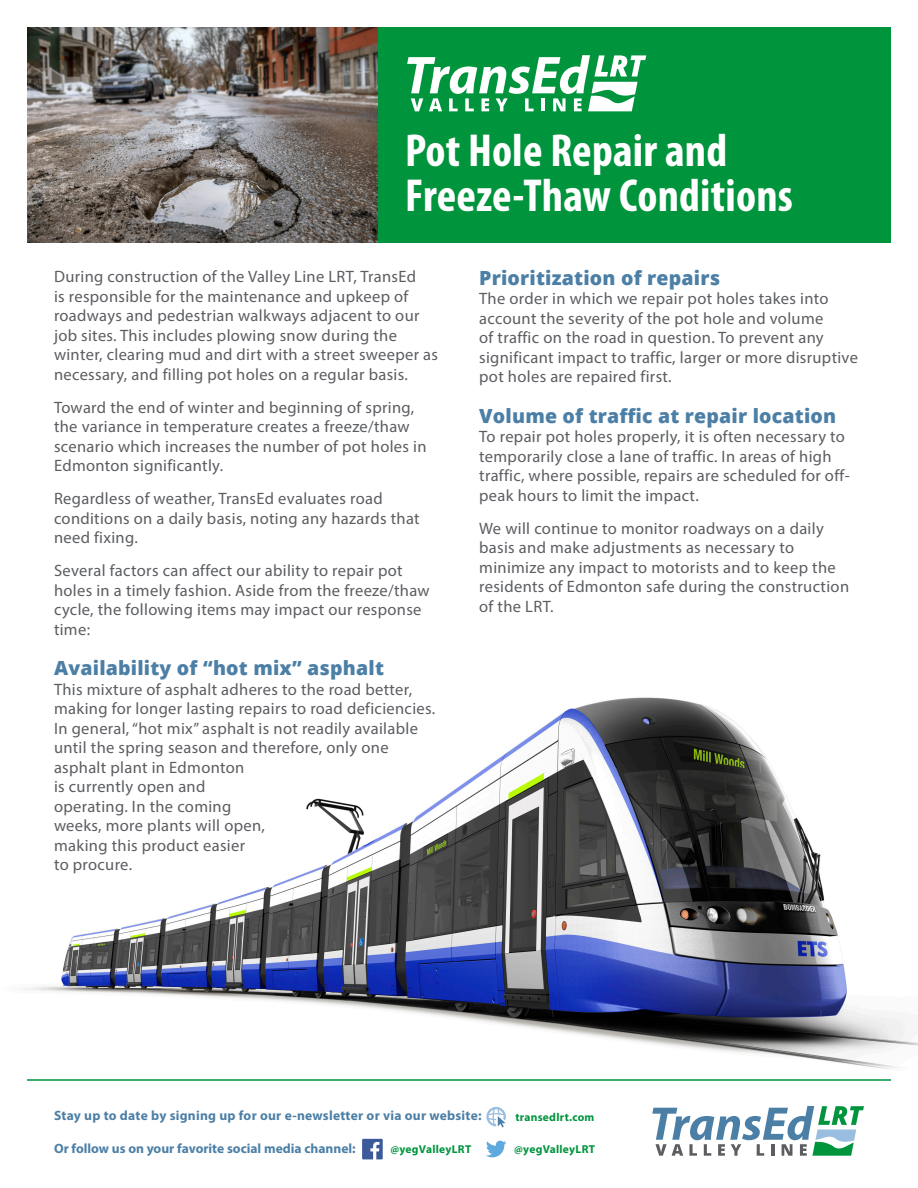
<style>
.page{position:relative;width:918px;height:1188px;background:#fff}
.page>*{position:absolute;margin:0;border:0;box-sizing:border-box;transform-origin:0 0}
.t1{font:700 condensed 46.5px/45px "Myriad Pro";letter-spacing:.005em;color:#fff}
.t2{font:800 19.5px "Open Sans";letter-spacing:.01em;color:#4c7fa6}
.t3{font:16.5px/19.5px "Myriad Pro";letter-spacing:.02em;color:#5b5d61}
.t4{font:700 13.5px "Myriad Pro";letter-spacing:.01em;color:#4c7fa6}
.t5{font:700 11.4px "Myriad Pro";letter-spacing:.025em;color:#00943d}
</style>
<div class="page">
<img style="left:21px;top:697px;width:897px;height:373px">
<img style="left:27px;top:27px;width:351px;height:216px">
<div style="left:378px;top:27px;width:513px;height:216px;background:#00943d"></div>
<svg style="left:407px;top:55px;width:239px;height:56px"></svg>
<svg style="left:652px;top:1106px;width:212px;height:50px"></svg>
<svg style="left:362px;top:1139px;width:21px;height:20px"></svg>
<svg style="left:486px;top:1141px;width:20px;height:16px"></svg>
<svg style="left:486px;top:1107px;width:20px;height:21px"></svg>
<hr style="left:27px;top:1079px;width:864px;height:2px;background:#00943d">
<h1 class="t1" style="left:405px;top:127px;width:390px">Pot Hole Repair and<br>Freeze-Thaw Conditions</h1>
<p class="t3" style="left:54px;top:267px;width:386px">During construction of the Valley Line LRT, TransEd<br>is responsible for the maintenance and upkeep of roadways and pedestrian walkways adjacent to our job sites. This includes plowing snow during the winter, clearing mud and dirt with a street sweeper as necessary, and filling pot holes on a regular basis.</p>
<p class="t3" style="left:54px;top:397px;width:374px">Toward the end of winter and beginning of spring, the variance in temperature creates a freeze/thaw scenario which increases the number of pot holes in Edmonton significantly.</p>
<p class="t3" style="left:54px;top:489px;width:367px">Regardless of weather, TransEd evaluates road conditions on a daily basis, noting any hazards that need fixing.</p>
<p class="t3" style="left:54px;top:561px;width:377px">Several factors can affect our ability to repair pot holes in a timely fashion. Aside from the freeze/thaw cycle, the following items may impact our response time:</p>
<p class="t2" style="left:54px;top:653px;width:331px">Availability of “hot mix” asphalt</p>
<p class="t3" style="left:54px;top:679px;width:383px">This mixture of asphalt adheres to the road better, making for longer lasting repairs to road deficiencies.<br>In general, “hot mix” asphalt is not readily available until the spring season and therefore, only one asphalt plant in Edmonton<br>is currently open and<br>operating. In the coming<br>weeks, more plants will open,<br>making this product easier<br>to procure.</p>
<p class="t2" style="left:479px;top:263px;width:242px">Prioritization of repairs</p>
<p class="t3" style="left:479px;top:289px;width:380px">The order in which we repair pot holes takes into account the severity of the pot hole and volume<br>of traffic on the road in question. To prevent any significant impact to traffic, larger or more disruptive pot holes are repaired first.</p>
<p class="t2" style="left:479px;top:401px;width:359px">Volume of traffic at repair location</p>
<p class="t3" style="left:479px;top:427px;width:372px">To repair pot holes properly, it is often necessary to temporarily close a lane of traffic. In areas of high traffic, where possible, repairs are scheduled for off&shy;peak hours to limit the impact.</p>
<p class="t3" style="left:479px;top:518px;width:371px">We will continue to monitor roadways on a daily basis and make adjustments as necessary to minimize any impact to motorists and to keep the residents of Edmonton safe during the construction of the LRT.</p>
<p class="t4" style="left:54px;top:1107px;width:429px">Stay up to date by signing up for our e-newsletter or via our website:</p>
<p class="t5" style="left:515px;top:1110px;width:81px">transedlrt.com</p>
<p class="t4" style="left:54px;top:1139px;width:303px">Or follow us on your favorite social media channel:</p>
<p class="t5" style="left:390px;top:1142px;width:82px">@yegValleyLRT</p>
<p class="t5" style="left:514px;top:1142px;width:82px">@yegValleyLRT</p>
</div>
